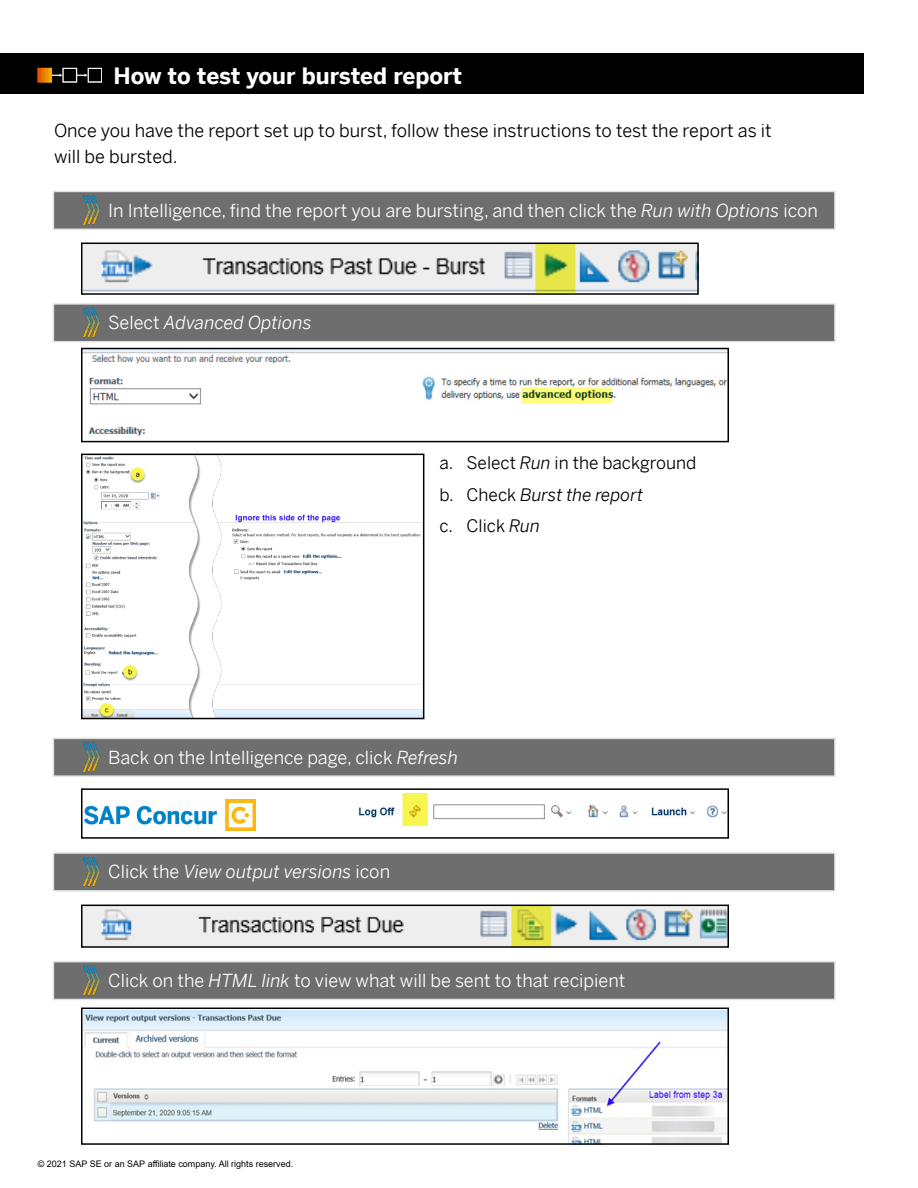
<style>
.page{position:relative;width:918px;height:1188px;background:#fff}
.page>*{position:absolute;margin:0;border:0;box-sizing:border-box;transform-origin:0 0}
._01____Headline_1{font:700 22.5px "Benton Sans";color:#fff}
.t1{font:18px "Benton Sans";color:#fff}
.t2{font:18px/25.5px "Benton Sans";color:#000}
.t3{font:italic 18px "Benton Sans";color:#fff}
.t4{font:17.25px "Benton Sans";color:#000}
.t5{font:italic 17.25px "Benton Sans";color:#000}
.t6{font:9px "Arial";color:#000}
.s1{font-style:italic}
.s2{font-style:normal}
</style>
<div class="page">
<img style="left:358px;top:794px;width:368px;height:33px">
<div style="left:81px;top:788px;width:648px;height:51px;border:2px solid #000"></div>
<img style="left:84px;top:457px;width:337px;height:259px">
<div style="left:81px;top:454px;width:343px;height:265px;border:2px solid #000"></div>
<img style="left:84px;top:1011px;width:642px;height:131px">
<div style="left:81px;top:1008px;width:648px;height:137px;border:2px solid #000"></div>
<img style="left:84px;top:908px;width:642px;height:37px">
<div style="left:81px;top:905px;width:648px;height:43px;border:2px solid #000"></div>
<img style="left:84px;top:246px;width:612px;height:46px">
<div style="left:81px;top:243px;width:618px;height:52px;border:2px solid #000"></div>
<img style="left:84px;top:351px;width:642px;height:85px">
<div style="left:81px;top:348px;width:648px;height:94px;border:2px solid #000"></div>
<div style="left:0;top:54px;width:863px;height:40px;background:#000"></div>
<img style="left:37px;top:67px;width:65px;height:16px">
<div style="left:53px;top:191px;width:782px;height:38px;background:#6e6e6e"></div>
<div style="left:53px;top:191px;width:783px;height:39px;border:2px solid #ccc"></div>
<img style="left:66px;top:191px;width:4px;height:39px">
<img style="left:70px;top:191px;width:50px;height:39px">
<div style="left:53px;top:304px;width:782px;height:38px;background:#6e6e6e"></div>
<div style="left:53px;top:303px;width:783px;height:39px;border:2px solid #ccc"></div>
<img style="left:66px;top:303px;width:4px;height:40px">
<img style="left:70px;top:303px;width:50px;height:45px">
<div style="left:53px;top:738px;width:782px;height:38px;background:#6e6e6e"></div>
<div style="left:53px;top:738px;width:783px;height:39px;border:2px solid #ccc"></div>
<img style="left:66px;top:737px;width:4px;height:40px">
<img style="left:70px;top:737px;width:50px;height:40px">
<div style="left:53px;top:853px;width:782px;height:38px;background:#6e6e6e"></div>
<div style="left:53px;top:852px;width:783px;height:40px;border:2px solid #ccc"></div>
<img style="left:66px;top:852px;width:4px;height:40px">
<img style="left:70px;top:852px;width:50px;height:40px">
<div style="left:53px;top:962px;width:782px;height:37px;background:#6e6e6e"></div>
<div style="left:53px;top:961px;width:783px;height:39px;border:2px solid #ccc"></div>
<img style="left:66px;top:961px;width:4px;height:39px">
<img style="left:70px;top:961px;width:50px;height:39px">
<img style="left:84px;top:799px;width:172px;height:31px">
<p class="_01____Headline_1" style="left:113px;top:56px;width:350px">How to test your bursted report</p>
<p class="t2" style="left:54px;top:116px;width:719px">Once you have the report set up to burst, follow these instructions to test the report as it will be bursted.</p>
<p class="t1" style="left:108px;top:195px;width:711px">In Intelligence, find the report you are bursting, and then click the <span class="s1">Run with Options</span> icon</p>
<p class="t3" style="left:108px;top:307px;width:205px"><span class="s2">Select</span> Advanced Options</p>
<p class="t4" style="left:440px;top:448px;width:258px">a. Select <span class="s1">Run</span> in the background</p>
<p class="t5" style="left:440px;top:480px;width:205px"><span class="s2">b. Check</span> Burst the report</p>
<p class="t4" style="left:440px;top:511px;width:102px">c. Click <span class="s1">Run</span></p>
<p class="t1" style="left:108px;top:742px;width:351px">Back on the Intelligence page, click <span class="s1">Refresh</span></p>
<p class="t3" style="left:108px;top:857px;width:284px"><span class="s2">Click the</span> View output versions <span class="s2">icon</span></p>
<p class="t1" style="left:108px;top:965px;width:519px">Click on the <span class="s1">HTML link</span> to view what will be sent to that recipient</p>
<p class="t6" style="left:38px;top:1158px;width:257px">© 2021 SAP SE or an SAP affiliate company. All rights reserved.</p>
</div>
